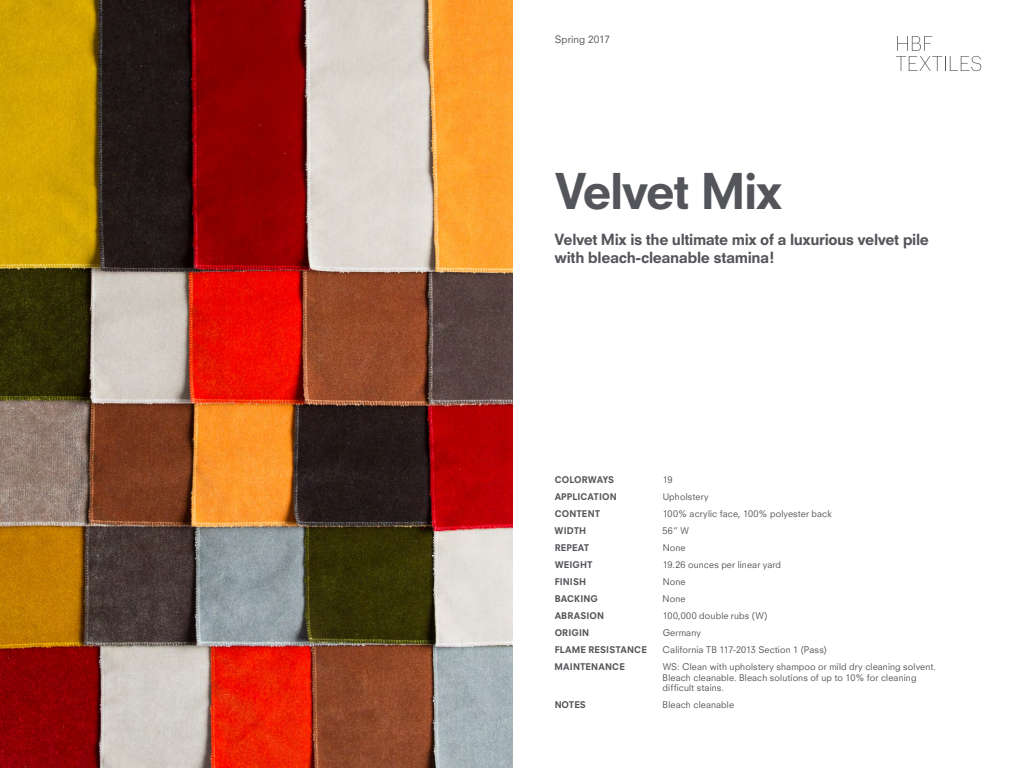
<style>
.page{position:relative;width:1024px;height:768px;background:#fff}
.page>*{position:absolute;margin:0;border:0;box-sizing:border-box;transform-origin:0 0}
.Main_Header{font:800 48px "Neuzeit S";letter-spacing:-.035em;color:#54555a}
.Main_Header-2{font:800 15px/18px "Neuzeit S";letter-spacing:-.025em;color:#54555a}
.Main_Header-3{font:10px "Neuzeit SLT";letter-spacing:.01em;color:#54555a}
.Main_Header-4{font:9px/10.8px "Neuzeit SLT";letter-spacing:.015em;color:#54555a}
.Main_Header-5{font:800 9px "Neuzeit S";letter-spacing:.01em;color:#54555a}
</style>
<div class="page">
<img style="left:0;top:0;width:513px;height:768px">
<svg style="left:896px;top:36px;width:85px;height:35px"></svg>
<p class="Main_Header-3" style="left:555px;top:33px;width:57px">Spring 2017</p>
<p class="Main_Header" style="left:555px;top:162px;width:229px">Velvet Mix</p>
<p class="Main_Header-2" style="left:555px;top:231px;width:376px">Velvet Mix is the ultimate mix of a luxurious velvet pile with bleach-cleanable stamina!</p>
<p class="Main_Header-5" style="left:555px;top:474px;width:61px">COLORWAYS</p>
<p class="Main_Header-4" style="left:663px;top:474px;width:11px">19</p>
<p class="Main_Header-5" style="left:555px;top:491px;width:64px">APPLICATION</p>
<p class="Main_Header-4" style="left:663px;top:491px;width:48px">Upholstery</p>
<p class="Main_Header-5" style="left:555px;top:508px;width:47px">CONTENT</p>
<p class="Main_Header-4" style="left:663px;top:508px;width:171px">100% acrylic face, 100% polyester back</p>
<p class="Main_Header-5" style="left:555px;top:525px;width:33px">WIDTH</p>
<p class="Main_Header-4" style="left:663px;top:525px;width:28px">56” W</p>
<p class="Main_Header-5" style="left:555px;top:542px;width:36px">REPEAT</p>
<p class="Main_Header-4" style="left:663px;top:542px;width:24px">None</p>
<p class="Main_Header-5" style="left:555px;top:559px;width:40px">WEIGHT</p>
<p class="Main_Header-4" style="left:663px;top:559px;width:120px">19.26 ounces per linear yard</p>
<p class="Main_Header-5" style="left:555px;top:576px;width:33px">FINISH</p>
<p class="Main_Header-4" style="left:663px;top:576px;width:24px">None</p>
<p class="Main_Header-5" style="left:555px;top:593px;width:45px">BACKING</p>
<p class="Main_Header-4" style="left:663px;top:593px;width:24px">None</p>
<p class="Main_Header-5" style="left:555px;top:610px;width:51px">ABRASION</p>
<p class="Main_Header-4" style="left:663px;top:610px;width:106px">100,000 double rubs (W)</p>
<p class="Main_Header-5" style="left:555px;top:627px;width:36px">ORIGIN</p>
<p class="Main_Header-4" style="left:663px;top:627px;width:40px">Germany</p>
<p class="Main_Header-5" style="left:555px;top:644px;width:94px">FLAME RESISTANCE</p>
<p class="Main_Header-4" style="left:663px;top:644px;width:166px">California TB 117-2013 Section 1 (Pass)</p>
<p class="Main_Header-5" style="left:555px;top:661px;width:72px">MAINTENANCE</p>
<p class="Main_Header-4" style="left:663px;top:661px;width:275px">WS: Clean with upholstery shampoo or mild dry cleaning solvent.<br>Bleach cleanable. Bleach solutions of up to 10% for cleaning difficult stains.</p>
<p class="Main_Header-5" style="left:555px;top:699px;width:33px">NOTES</p>
<p class="Main_Header-4" style="left:663px;top:700px;width:73px">Bleach cleanable</p>
</div>
